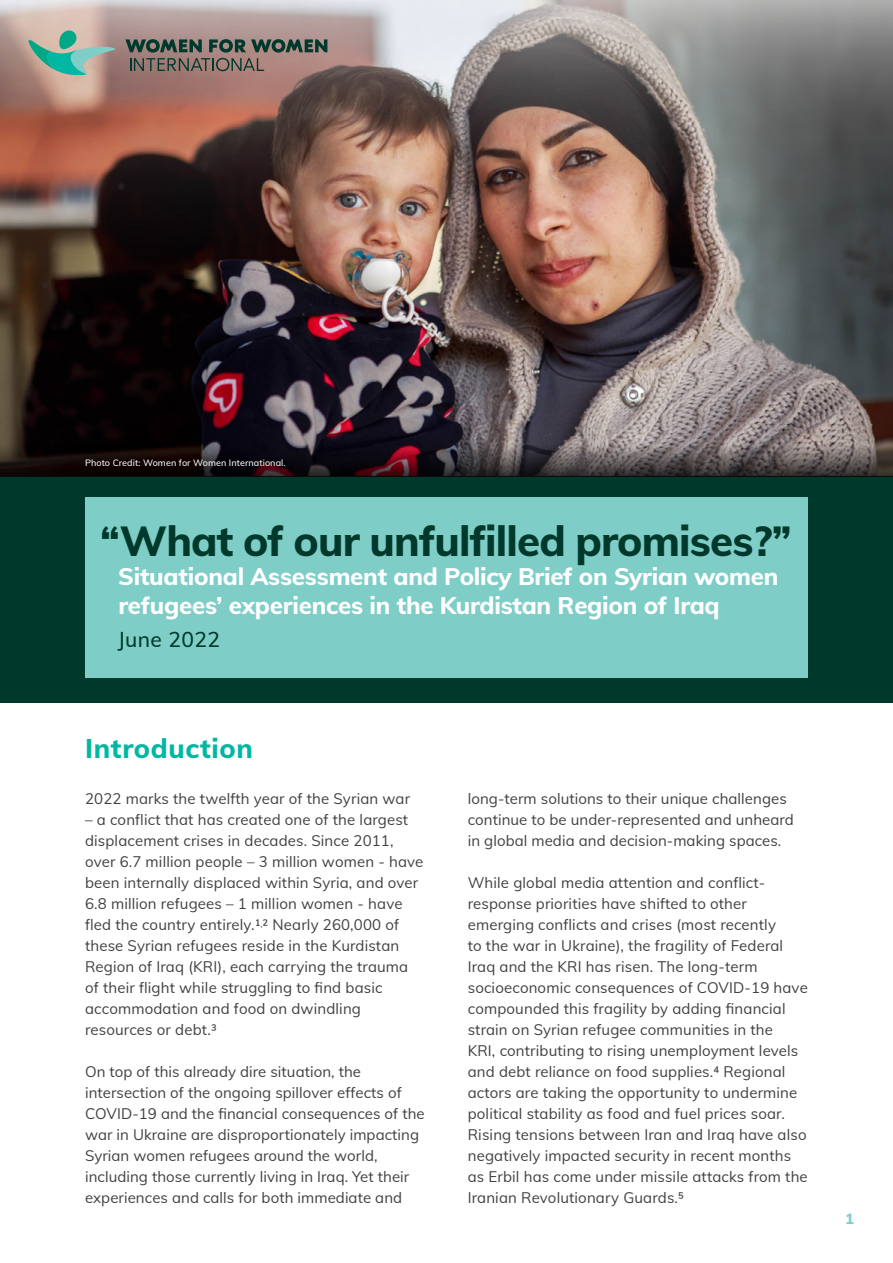
<style>
.page{position:relative;width:893px;height:1263px;background:#fff}
.page>*{position:absolute;margin:0;border:0;box-sizing:border-box;transform-origin:0 0}
.t1{font:800 42px "Mulish";letter-spacing:-.02em;color:#00392c}
.t2{font:800 27px "Mulish";letter-spacing:.025em;color:#00b7a3}
.t3{font:800 24px/28.8px "Mulish";letter-spacing:-.01em;color:#fff}
.t4{font:500 21px "Mulish";letter-spacing:.02em;color:#00392c}
.t5{font:15px/21px "Mulish";letter-spacing:.01em;color:#414042}
.t6{font:800 15px "Mulish";color:#7ecdc6}
.t7{font:500 9px "Mulish";letter-spacing:.01em;color:#fff}
</style>
<div class="page">
<img style="left:0;top:0;width:893px;height:436px">
<div style="left:0;top:476px;width:893px;height:227px;background:#00392c"></div>
<div style="left:85px;top:497px;width:723px;height:181px;background:#7ecdc6"></div>
<svg style="left:0;top:436px;width:893px;height:40px;background:#42393c"></svg>
<svg style="left:28px;top:29px;width:299px;height:46px;background:#89877f"></svg>
<div style="left:77px;top:450px;width:215px;height:24px;background:#000;opacity:.75"></div>
<p class="t7" style="left:85px;top:456px;width:202px">Photo Credit: Women for Women International.</p>
<h1 class="t1" style="left:100px;top:510px;width:693px">“What of our unfulfilled promises?”</h1>
<h3 class="t3" style="left:118px;top:561px;width:662px">Situational Assessment and Policy Brief on Syrian women refugees’ experiences in the Kurdistan Region of Iraq</h3>
<h3 class="t4" style="left:118px;top:625px;width:104px">June 2022</h3>
<h2 class="t2" style="left:85px;top:728px;width:169px">Introduction</h2>
<p class="t5" style="left:85px;top:787px;width:327px">2022 marks the twelfth year of the Syrian war</p>
<p class="t5" style="left:85px;top:808px;width:340px">– a conflict that has created one of the largest displacement crises in decades. Since 2011, over 6.7 million people – 3 million women - have been internally displaced within Syria, and over 6.8 million refugees – 1 million women - have fled the country entirely.1<sup>,</sup>2 Nearly 260,000 of these Syrian refugees reside in the Kurdistan Region of Iraq (KRI), each carrying the trauma of their flight while struggling to find basic accommodation and food on dwindling resources or debt.3</p>
<p class="t5" style="left:85px;top:1060px;width:341px">On top of this already dire situation, the intersection of the ongoing spillover effects of COVID-19 and the financial consequences of the war in Ukraine are disproportionately impacting Syrian women refugees around the world, including those currently living in Iraq. Yet their experiences and calls for both immediate and</p>
<p class="t5" style="left:468px;top:787px;width:328px">long-term solutions to their unique challenges continue to be under-represented and unheard in global media and decision-making spaces.</p>
<p class="t5" style="left:468px;top:871px;width:342px">While global media attention and conflict&shy;response priorities have shifted to other emerging conflicts and crises (most recently<br>to the war in Ukraine), the fragility of Federal Iraq and the KRI has risen. The long-term socioeconomic consequences of COVID-19 have compounded this fragility by adding financial strain on Syrian refugee communities in the<br>KRI, contributing to rising unemployment levels and debt reliance on food supplies.4 Regional actors are taking the opportunity to undermine political stability as food and fuel prices soar.<br>Rising tensions between Iran and Iraq have also negatively impacted security in recent months as Erbil has come under missile attacks from the Iranian Revolutionary Guards.5</p>
<p class="t6" style="left:845px;top:1207px;width:10px">1</p>
</div>
